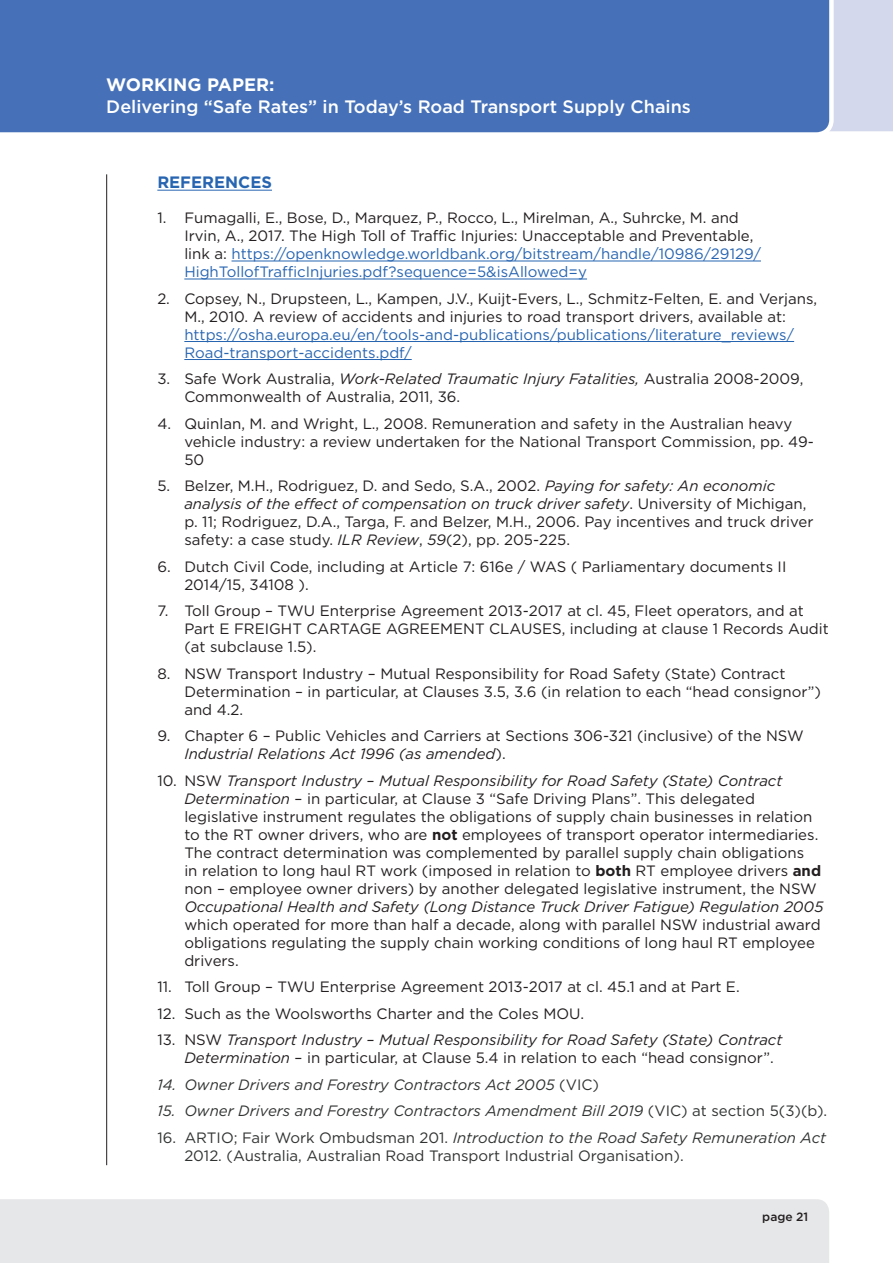
<style>
.page{position:relative;width:893px;height:1263px;background:#fff}
.page>*{position:absolute;margin:0;border:0;box-sizing:border-box;transform-origin:0 0}
.t1{font:500 18px "Gotham HTF";color:#fff}
.t2{font:700 18px "Gotham HTF";color:#fff}
.t3{font:700 16.5px "Gotham HTF";color:#2865b1}
.t4{font:15px/18px "Gotham HTF";color:#231f20}
.t5{font:italic 15px/18px "Gotham HTF";color:#231f20}
.t6{font:15px/18px "Gotham HTF";color:#313232}
.t7{font:italic 15px "Gotham HTF";color:#313232}
.t8{font:15px/18px "Gotham HTF";color:#2865b1}
.t9{font:500 12px "Gotham HTF";color:#231f20}
.s1{color:#2865b1}
.s2{font-style:italic}
.s3{font-weight:700}
.s4{font-style:normal}
</style>
<div class="page">
<div style="left:836px;top:0;width:57px;height:131px;background:#d3d8ed"></div>
<div style="left:0;top:0;width:836px;height:133px;background:#4671b8"></div>
<div style="left:0;top:1199px;width:829px;height:64px;background:#e6e7e9"></div>
<hr style="left:106px;top:174px;width:1px;height:991px;background:#231f20">
<hr style="left:157px;top:190px;width:115px;height:1px;background:#2865b1">
<hr style="left:231px;top:261px;width:530px;height:1px;background:#2865b1">
<hr style="left:184px;top:279px;width:403px;height:1px;background:#2865b1">
<hr style="left:184px;top:341px;width:610px;height:1px;background:#2865b1">
<hr style="left:184px;top:359px;width:228px;height:1px;background:#2865b1">
<p class="t2" style="left:106px;top:75px;width:170px">WORKING PAPER:</p>
<p class="t1" style="left:106px;top:96px;width:586px">Delivering “Safe Rates” in Today’s Road Transport Supply Chains</p>
<p class="t3" style="left:157px;top:173px;width:116px">REFERENCES</p>
<p class="t4" style="left:184px;top:208px;width:578px;text-indent:-27px">1. Fumagalli, E., Bose, D., Marquez, P., Rocco, L., Mirelman, A., Suhrcke, M. and Irvin, A., 2017. The High Toll of Traffic Injuries: Unacceptable and Preventable, link a: <span class="s1">https://openknowledge.worldbank.org/bitstream/handle/10986/29129/ HighTollofTrafficInjuries.pdf?sequence=5&amp;isAllowed=y</span></p>
<p class="t4" style="left:157px;top:289px;width:661px;text-align:center">2. Copsey, N., Drupsteen, L., Kampen, J.V., Kuijt-Evers, L., Schmitz-Felten, E. and Verjans,<br>M., 2010. A review of accidents and injuries to road transport drivers, available at:</p>
<p class="t8" style="left:184px;top:325px;width:611px">https://osha.europa.eu/en/tools-and-publications/publications/literature_reviews/<br>Road-transport-accidents.pdf/</p>
<p class="t4" style="left:184px;top:369px;width:620px;text-indent:-27px">3. Safe Work Australia, <span class="s2">Work-Related Traumatic Injury Fatalities,</span> Australia 2008-2009,<br>Commonwealth of Australia, 2011, 36.</p>
<p class="t4" style="left:184px;top:414px;width:631px;text-indent:-27px">4. Quinlan, M. and Wright, L., 2008. Remuneration and safety in the Australian heavy vehicle industry: a review undertaken for the National Transport Commission, pp. 49-<br>50</p>
<p class="t4" style="left:184px;top:476px;width:631px;text-indent:-27px">5. Belzer, M.H., Rodriguez, D. and Sedo, S.A., 2002. <span class="s2">Paying for safety: An economic analysis of the effect of compensation on truck driver safety</span>. University of Michigan, p. 11; Rodriguez, D.A., Targa, F. and Belzer, M.H., 2006. Pay incentives and truck driver safety: a case study. <span class="s2">ILR Review</span>, <span class="s2">59</span>(2), pp. 205-225.</p>
<p class="t4" style="left:184px;top:557px;width:603px;text-indent:-27px">6. Dutch Civil Code, including at Article 7: 616e / WAS ( Parliamentary documents II<br>2014/15, 34108 ).</p>
<p class="t4" style="left:184px;top:601px;width:646px;text-indent:-27px">7. Toll Group – TWU Enterprise Agreement 2013-2017 at cl. 45, Fleet operators, and at<br>Part E FREIGHT CARTAGE AGREEMENT CLAUSES, including at clause 1 Records Audit (at subclause 1.5).</p>
<p class="t4" style="left:184px;top:664px;width:638px;text-indent:-27px">8. NSW Transport Industry – Mutual Responsibility for Road Safety (State) Contract<br>Determination – in particular, at Clauses 3.5, 3.6 (in relation to each “head consignor”) and 4.2.</p>
<p class="t4" style="left:184px;top:726px;width:621px;text-indent:-27px">9. Chapter 6 – Public Vehicles and Carriers at Sections 306-321 (inclusive) of the NSW<br><span class="s2">Industrial Relations Act 1996 (as amended</span>).</p>
<p class="t4" style="left:184px;top:771px;width:638px;text-indent:-27px">10. NSW <span class="s2">Transport Industry – Mutual Responsibility for Road Safety (State) Contract Determination</span> – in particular, at Clause 3 “Safe Driving Plans”. This delegated legislative instrument regulates the obligations of supply chain businesses in relation to the RT owner drivers, who are <span class="s3">not</span> employees of transport operator intermediaries.<br>The contract determination was complemented by parallel supply chain obligations<br>in relation to long haul RT work (imposed in relation to <span class="s3">both</span> RT employee drivers <span class="s3">and </span>non – employee owner drivers) by another delegated legislative instrument, the NSW</p>
<p class="t5" style="left:184px;top:897px;width:641px">Occupational Health and Safety (Long Distance Truck Driver Fatigue) Regulation 2005</p>
<p class="t4" style="left:184px;top:915px;width:638px">which operated for more than half a decade, along with parallel NSW industrial award obligations regulating the supply chain working conditions of long haul RT employee drivers.</p>
<p class="t4" style="left:157px;top:977px;width:584px">11. Toll Group – TWU Enterprise Agreement 2013-2017 at cl. 45.1 and at Part E.</p>
<p class="t4" style="left:157px;top:1004px;width:428px">12. Such as the Woolsworths Charter and the Coles MOU.</p>
<p class="t5" style="left:184px;top:1031px;width:600px;text-indent:-27px"><span class="s4">13. NSW</span> Transport Industry – Mutual Responsibility for Road Safety (State) Contract<br>Determination <span class="s4">– in particular, at Clause 5.4 in relation to each “head consignor”.</span></p>
<p class="t7" style="left:157px;top:1076px;width:443px">14. Owner Drivers and Forestry Contractors Act 2005 <span class="s4">(VIC)</span></p>
<p class="t7" style="left:157px;top:1102px;width:671px">15. Owner Drivers and Forestry Contractors Amendment Bill 2019 <span class="s4">(VIC) at section 5(3)(b).</span></p>
<p class="t6" style="left:184px;top:1128px;width:643px;text-indent:-27px">16. ARTIO; Fair Work Ombudsman 201. <span class="s2">Introduction to the Road Safety Remuneration Act<br></span>2012. (Australia, Australian Road Transport Industrial Organisation).</p>
<p class="t9" style="left:762px;top:1210px;width:48px">page 21</p>
</div>
